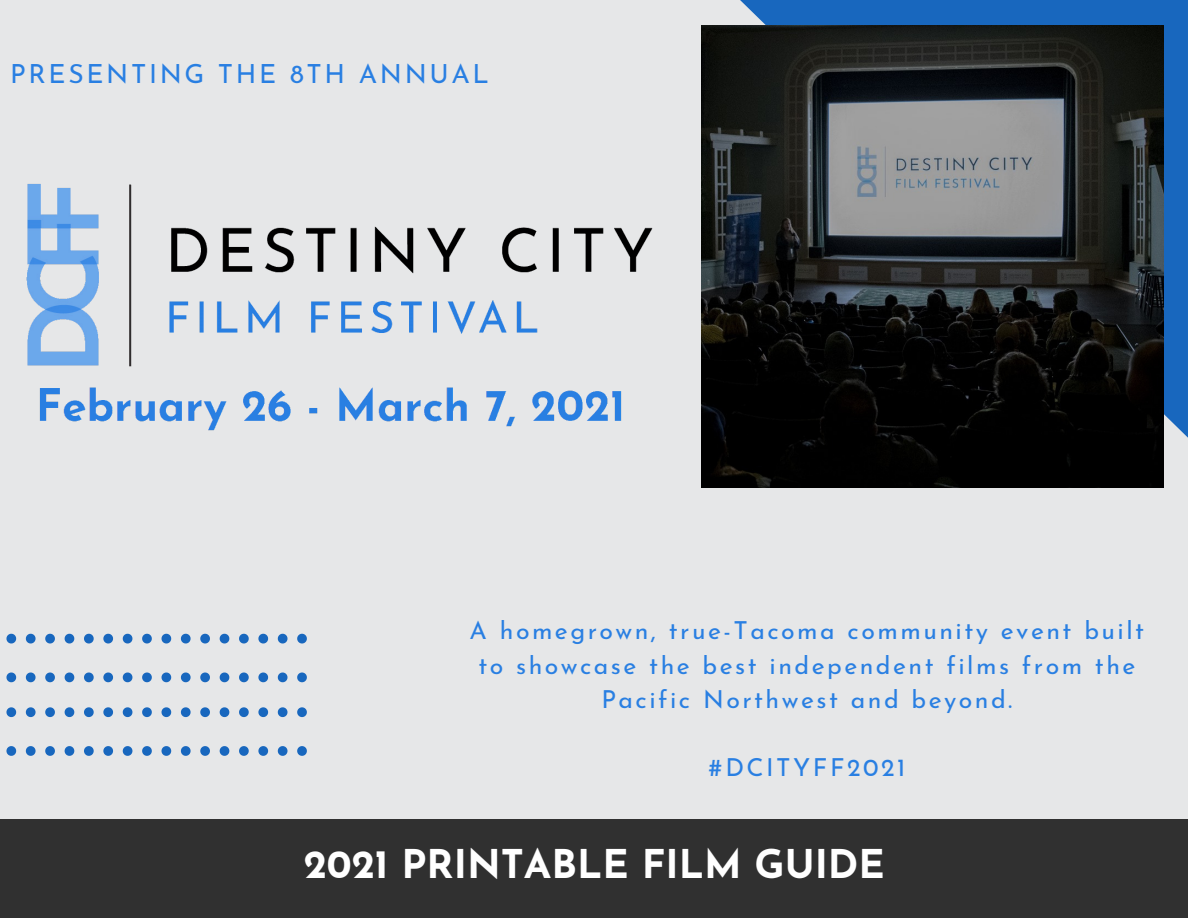
<style>
.page{position:relative;width:1188px;height:918px;background:#e6e7e8}
.page>*{position:absolute;margin:0;border:0;box-sizing:border-box;transform-origin:0 0}
.t1{font:700 39.6px "Josefin Sans";color:#fff}
.t2{font:26.4px "Josefin Sans";letter-spacing:.1em;color:#297fe2}
.t3{font:24.75px/34.2px "Josefin Sans";letter-spacing:.1em;color:#297fe2;text-align:center}
</style>
<div class="page">
<svg style="left:6px;top:634px;width:10px;height:10px"></svg>
<svg style="left:26px;top:634px;width:10px;height:10px"></svg>
<svg style="left:45px;top:634px;width:10px;height:10px"></svg>
<svg style="left:65px;top:634px;width:9px;height:10px"></svg>
<svg style="left:84px;top:634px;width:10px;height:10px"></svg>
<svg style="left:103px;top:634px;width:10px;height:10px"></svg>
<svg style="left:123px;top:634px;width:9px;height:10px"></svg>
<svg style="left:142px;top:634px;width:10px;height:10px"></svg>
<svg style="left:162px;top:634px;width:9px;height:10px"></svg>
<svg style="left:181px;top:634px;width:10px;height:10px"></svg>
<svg style="left:200px;top:634px;width:10px;height:10px"></svg>
<svg style="left:220px;top:634px;width:9px;height:10px"></svg>
<svg style="left:239px;top:634px;width:10px;height:10px"></svg>
<svg style="left:258px;top:634px;width:10px;height:10px"></svg>
<svg style="left:278px;top:634px;width:9px;height:10px"></svg>
<svg style="left:297px;top:634px;width:10px;height:10px"></svg>
<svg style="left:6px;top:673px;width:10px;height:9px"></svg>
<svg style="left:26px;top:673px;width:10px;height:9px"></svg>
<svg style="left:45px;top:673px;width:10px;height:9px"></svg>
<svg style="left:65px;top:673px;width:9px;height:9px"></svg>
<svg style="left:84px;top:673px;width:10px;height:9px"></svg>
<svg style="left:103px;top:673px;width:10px;height:9px"></svg>
<svg style="left:123px;top:673px;width:9px;height:9px"></svg>
<svg style="left:142px;top:673px;width:10px;height:9px"></svg>
<svg style="left:162px;top:673px;width:9px;height:9px"></svg>
<svg style="left:181px;top:673px;width:10px;height:9px"></svg>
<svg style="left:200px;top:673px;width:10px;height:9px"></svg>
<svg style="left:220px;top:673px;width:9px;height:9px"></svg>
<svg style="left:239px;top:673px;width:10px;height:9px"></svg>
<svg style="left:258px;top:673px;width:10px;height:9px"></svg>
<svg style="left:278px;top:673px;width:9px;height:9px"></svg>
<svg style="left:297px;top:673px;width:10px;height:9px"></svg>
<svg style="left:6px;top:707px;width:10px;height:10px"></svg>
<svg style="left:26px;top:707px;width:10px;height:10px"></svg>
<svg style="left:45px;top:707px;width:10px;height:10px"></svg>
<svg style="left:65px;top:707px;width:9px;height:10px"></svg>
<svg style="left:84px;top:707px;width:10px;height:10px"></svg>
<svg style="left:103px;top:707px;width:10px;height:10px"></svg>
<svg style="left:123px;top:707px;width:9px;height:10px"></svg>
<svg style="left:142px;top:707px;width:10px;height:10px"></svg>
<svg style="left:162px;top:707px;width:9px;height:10px"></svg>
<svg style="left:181px;top:707px;width:10px;height:10px"></svg>
<svg style="left:200px;top:707px;width:10px;height:10px"></svg>
<svg style="left:220px;top:707px;width:9px;height:10px"></svg>
<svg style="left:239px;top:707px;width:10px;height:10px"></svg>
<svg style="left:258px;top:707px;width:10px;height:10px"></svg>
<svg style="left:278px;top:707px;width:9px;height:10px"></svg>
<svg style="left:297px;top:707px;width:10px;height:10px"></svg>
<svg style="left:6px;top:746px;width:10px;height:10px"></svg>
<svg style="left:26px;top:746px;width:10px;height:10px"></svg>
<svg style="left:45px;top:746px;width:10px;height:10px"></svg>
<svg style="left:65px;top:746px;width:9px;height:10px"></svg>
<svg style="left:84px;top:746px;width:10px;height:10px"></svg>
<svg style="left:103px;top:746px;width:10px;height:10px"></svg>
<svg style="left:123px;top:746px;width:9px;height:10px"></svg>
<svg style="left:142px;top:746px;width:10px;height:10px"></svg>
<svg style="left:162px;top:746px;width:9px;height:10px"></svg>
<svg style="left:181px;top:746px;width:10px;height:10px"></svg>
<svg style="left:200px;top:746px;width:10px;height:10px"></svg>
<svg style="left:220px;top:746px;width:9px;height:10px"></svg>
<svg style="left:239px;top:746px;width:10px;height:10px"></svg>
<svg style="left:258px;top:746px;width:10px;height:10px"></svg>
<svg style="left:278px;top:746px;width:9px;height:10px"></svg>
<svg style="left:297px;top:746px;width:10px;height:10px"></svg>
<div style="left:0;top:820px;width:1188px;height:98px;background:#303030"></div>
<img style="left:26px;top:184px;width:611px;height:247px">
<svg style="left:637px;top:0;width:551px;height:438px"></svg>
<img style="left:701px;top:26px;width:462px;height:462px">
<p class="t2" style="left:10px;top:63px;width:480px">PRESENTING THE 8TH ANNUAL</p>
<p class="t3" style="left:470px;top:616px;width:676px">A homegrown, true-Tacoma community event built to showcase the best independent films from the<br>Pacific Northwest and beyond.</p>
<p class="t3" style="left:709px;top:753px;width:198px">#DCITYFF2021</p>
<p class="t1" style="left:304px;top:849px;width:583px">2021 PRINTABLE FILM GUIDE</p>
</div>
